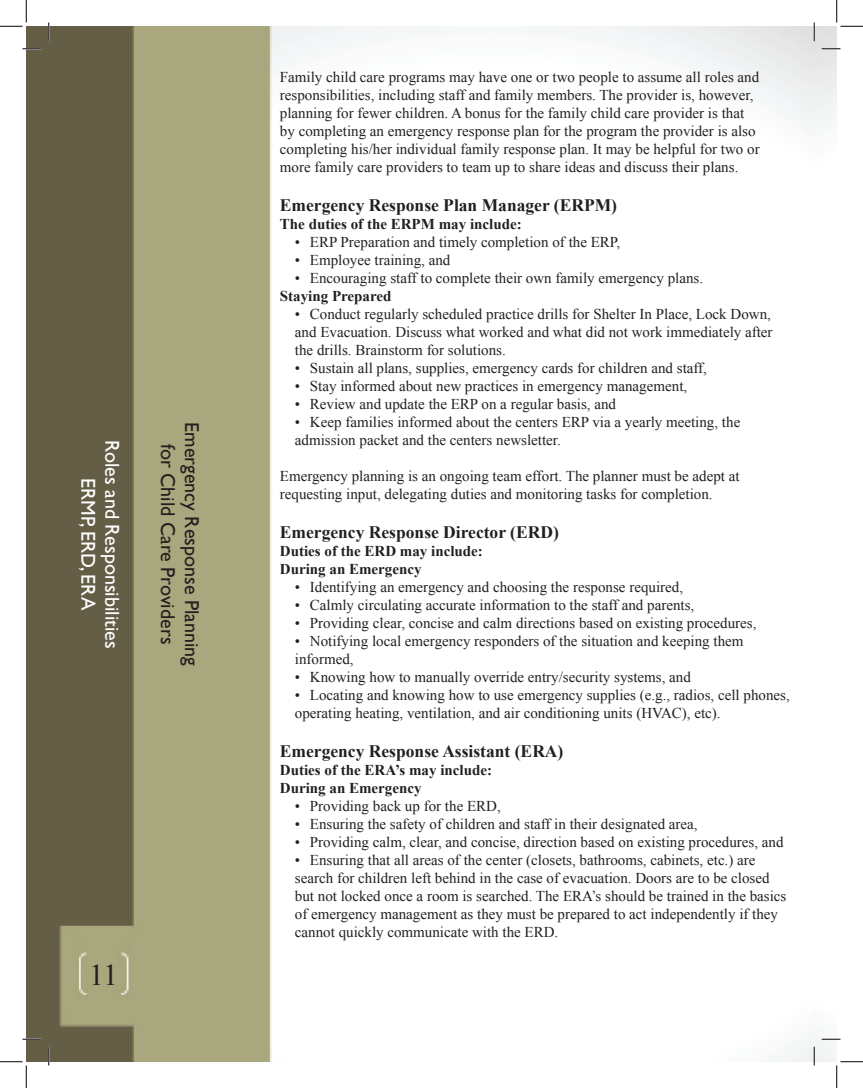
<style>
.page{position:relative;width:863px;height:1088px;background:#fff}
.page>*{position:absolute;margin:0;border:0;box-sizing:border-box;transform-origin:0 0}
.t1{font:30px "Times New Roman";color:#231f20}
.t2{font:20px "Gill Sans";color:#231f20}
.t3{font:20px "Gill Sans";color:#fff}
.t4{font:700 17.5px "Times New Roman";color:#231f20}
.t5{font:15px/18px "Times New Roman";color:#231f20}
.t6{font:700 15px/18px "Times New Roman";color:#231f20}
</style>
<div class="page">
<img style="left:26px;top:26px;width:788px;height:1035px">
<svg style="left:22px;top:48px;width:19px;height:2px"></svg>
<svg style="left:821px;top:48px;width:19px;height:2px"></svg>
<svg style="left:22px;top:1038px;width:19px;height:2px"></svg>
<svg style="left:821px;top:1038px;width:19px;height:2px"></svg>
<svg style="left:48px;top:22px;width:2px;height:19px"></svg>
<svg style="left:48px;top:1046px;width:2px;height:19px"></svg>
<svg style="left:813px;top:22px;width:2px;height:19px"></svg>
<svg style="left:813px;top:1046px;width:2px;height:19px"></svg>
<svg style="left:0;top:0;width:27px;height:27px"></svg>
<svg style="left:0;top:1061px;width:27px;height:27px"></svg>
<svg style="left:836px;top:0;width:26px;height:27px"></svg>
<svg style="left:836px;top:1061px;width:26px;height:27px"></svg>
<h2 class="t2" style="left:203px;top:422px;width:245px;rotate:90deg">Emergency Response Planning</h2>
<h2 class="t3" style="left:124px;top:439px;width:210px;rotate:90deg">Roles and Responsibilities</h2>
<h2 class="t2" style="left:179px;top:444px;width:202px;rotate:90deg">for Child Care Providers</h2>
<h2 class="t3" style="left:100px;top:478px;width:133px;rotate:90deg">ERMP, ERD, ERA</h2>
<h1 class="t1" style="left:89px;top:954px;width:30px">11</h1>
<p class="t5" style="left:280px;top:67px;width:481px">Family child care programs may have one or two people to assume all roles and responsibilities, including staff and family members. The provider is, however, planning for fewer children. A bonus for the family child care provider is that by completing an emergency response plan for the program the provider is also completing his/her individual family response plan. It may be helpful for two or more family care providers to team up to share ideas and discuss their plans.</p>
<p class="t4" style="left:280px;top:193px;width:338px">Emergency Response Plan Manager (ERPM)</p>
<p class="t6" style="left:280px;top:214px;width:243px">The duties of the ERPM may include:</p>
<p class="t5" style="left:295px;top:232px;width:327px">• ERP Preparation and timely completion of the ERP,</p>
<p class="t5" style="left:295px;top:250px;width:157px">• Employee training, and</p>
<p class="t5" style="left:295px;top:268px;width:410px">• Encouraging staff to complete their own family emergency plans.</p>
<p class="t6" style="left:280px;top:286px;width:113px">Staying Prepared</p>
<p class="t5" style="left:295px;top:304px;width:479px;text-align:justify">• Conduct regularly scheduled practice drills for Shelter In Place, Lock Down, and Evacuation. Discuss what worked and what did not work immediately after the drills. Brainstorm for solutions.</p>
<p class="t5" style="left:295px;top:358px;width:413px">• Sustain all plans, supplies, emergency cards for children and staff,</p>
<p class="t5" style="left:295px;top:376px;width:394px">• Stay informed about new practices in emergency management,</p>
<p class="t5" style="left:295px;top:394px;width:323px">• Review and update the ERP on a regular basis, and</p>
<p class="t5" style="left:295px;top:412px;width:447px">• Keep families informed about the centers ERP via a yearly meeting, the admission packet and the centers newsletter.</p>
<p class="t5" style="left:280px;top:466px;width:461px">Emergency planning is an ongoing team effort. The planner must be adept at requesting input, delegating duties and monitoring tasks for completion.</p>
<p class="t4" style="left:280px;top:520px;width:280px">Emergency Response Director (ERD)</p>
<p class="t6" style="left:280px;top:541px;width:204px">Duties of the ERD may include:<br>During an Emergency</p>
<p class="t5" style="left:295px;top:577px;width:389px">• Identifying an emergency and choosing the response required,</p>
<p class="t5" style="left:295px;top:595px;width:401px">• Calmly circulating accurate information to the staff and parents,</p>
<p class="t5" style="left:295px;top:613px;width:463px">• Providing clear, concise and calm directions based on existing procedures,</p>
<p class="t5" style="left:295px;top:631px;width:450px">• Notifying local emergency responders of the situation and keeping them informed,</p>
<p class="t5" style="left:295px;top:667px;width:397px">• Knowing how to manually override entry/security systems, and</p>
<p class="t5" style="left:295px;top:685px;width:496px">• Locating and knowing how to use emergency supplies (e.g., radios, cell phones, operating heating, ventilation, and air conditioning units (HVAC), etc).</p>
<p class="t4" style="left:280px;top:739px;width:285px">Emergency Response Assistant (ERA)</p>
<p class="t6" style="left:280px;top:760px;width:214px">Duties of the ERA’s may include:<br>During an Emergency</p>
<p class="t5" style="left:295px;top:796px;width:207px">• Providing back up for the ERD,</p>
<p class="t5" style="left:295px;top:814px;width:404px">• Ensuring the safety of children and staff in their designated area,</p>
<p class="t5" style="left:295px;top:832px;width:490px">• Providing calm, clear, and concise, direction based on existing procedures, and</p>
<p class="t5" style="left:295px;top:850px;width:493px">• Ensuring that all areas of the center (closets, bathrooms, cabinets, etc.) are search for children left behind in the case of evacuation. Doors are to be closed but not locked once a room is searched. The ERA’s should be trained in the basics of emergency management as they must be prepared to act independently if they cannot quickly communicate with the ERD.</p>
</div>
